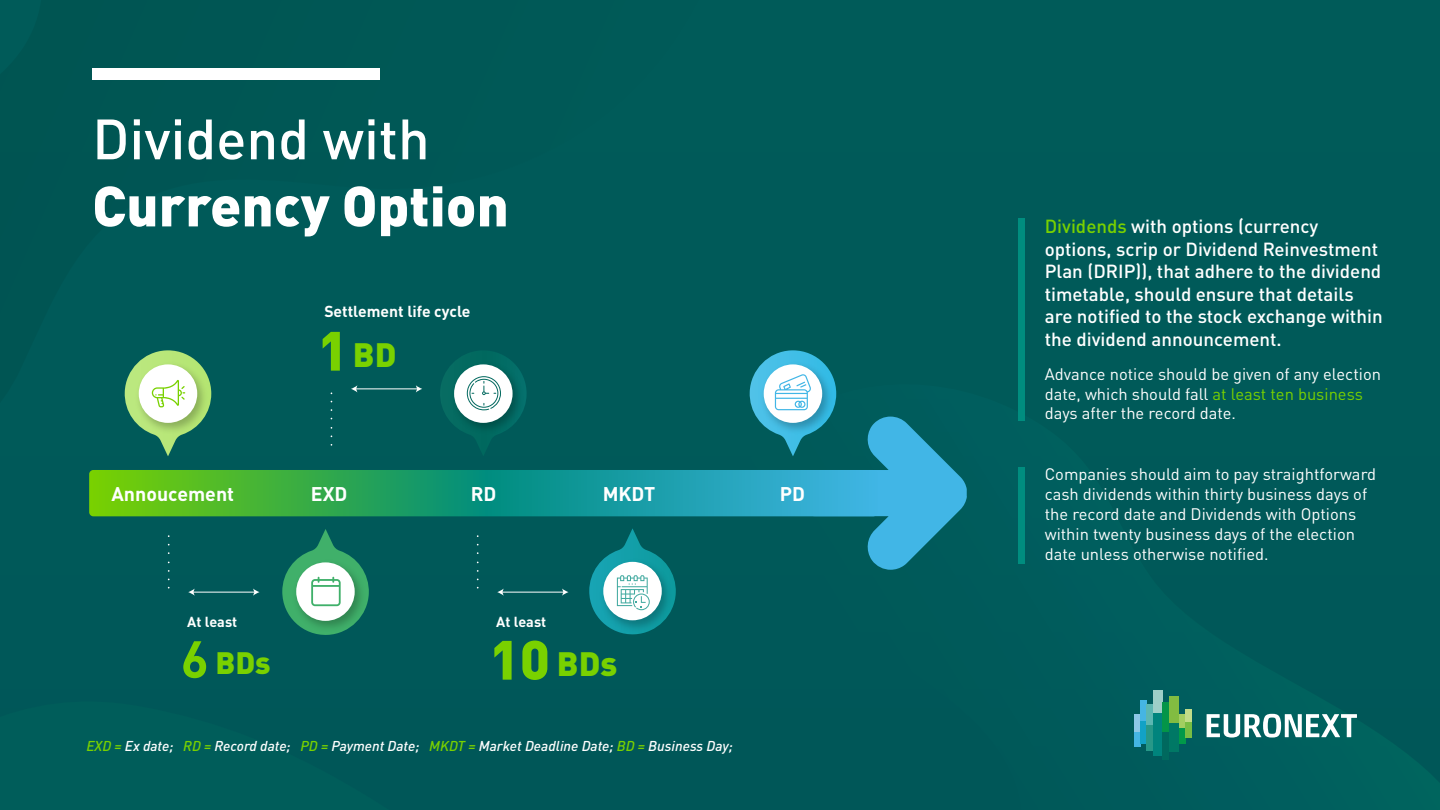
<style>
.page{position:relative;width:1440px;height:810px;background:#005a59}
.page>*{position:absolute;margin:0;border:0;box-sizing:border-box;transform-origin:0 0}
.t1{font:900 55.95px "DIN Pro";color:#fff}
.t2{font:500 55.95px "DIN Pro";color:#fff}
.t3{font:900 33.38px "DIN Pro";color:#79d100}
.t4{font:900 30.6px "DIN Pro";color:#79d100}
.t5{font:700 19.58px "DIN Pro";color:#fff}
.t6{font:500 18.75px/22.5px "DIN Pro";color:#fff}
.t7{font:16.5px/19.8px "DIN Pro";color:#fff}
.t8{font:700 15.75px "DIN Pro";color:#fff}
.t9{font:700 14.4px "DIN Pro";color:#fff}
.t10{font:italic 500 14.17px "DIN Pro";color:#fff}
.s1{font-size:54.45px}
.s2{color:#79d100}
</style>
<div class="page">
<div style="left:92px;top:68px;width:288px;height:12px;background:#fff"></div>
<svg style="left:1207px;top:714px;width:150px;height:24px"></svg>
<div style="left:1134px;top:714px;width:6px;height:18px;background:#8dc7e6"></div>
<div style="left:1134px;top:732px;width:6px;height:14px;background:#45b5e3"></div>
<div style="left:1140px;top:701px;width:7px;height:20px;background:#45b5e3"></div>
<div style="left:1140px;top:721px;width:7px;height:22px;background:#12a2c6"></div>
<div style="left:1147px;top:704px;width:6px;height:21px;background:#5cb7b2"></div>
<div style="left:1147px;top:725px;width:6px;height:26px;background:#279888"></div>
<div style="left:1153px;top:691px;width:10px;height:23px;background:#9ecfc8"></div>
<div style="left:1153px;top:714px;width:10px;height:42px;background:#00847d"></div>
<div style="left:1163px;top:702px;width:6px;height:30px;background:#049548"></div>
<div style="left:1163px;top:732px;width:6px;height:28px;background:#00695e"></div>
<div style="left:1169px;top:696px;width:10px;height:27px;background:#82bc41"></div>
<div style="left:1169px;top:723px;width:10px;height:28px;background:#007865"></div>
<div style="left:1179px;top:714px;width:6px;height:14px;background:#a2ce61"></div>
<div style="left:1179px;top:728px;width:6px;height:15px;background:#019949"></div>
<div style="left:1185px;top:710px;width:7px;height:13px;background:#c1dc89"></div>
<div style="left:1185px;top:723px;width:7px;height:15px;background:#78bd43"></div>
<div style="left:1018px;top:218px;width:7px;height:203px;background:#008d7f"></div>
<div style="left:1018px;top:467px;width:7px;height:97px;background:#008d7f"></div>
<svg style="left:89px;top:350px;width:878px;height:328px"></svg>
<h1 class="t2" style="left:92px;top:94px;width:339px">Dividend with</h1>
<h1 class="t1" style="left:92px;top:158px;width:418px">Currency Option</h1>
<p class="t8" style="left:324px;top:298px;width:148px">Settlement life cycle</p>
<h2 class="t3" style="left:318px;top:326px;width:80px"><span class="s1">1</span>BD</h2>
<p class="t5" style="left:111px;top:478px;width:124px">Annoucement</p>
<p class="t5" style="left:311px;top:478px;width:38px">EXD</p>
<p class="t9" style="left:187px;top:610px;width:51px">At least</p>
<h3 class="t4" style="left:215px;top:637px;width:57px">BDs</h3>
<p class="t5" style="left:471px;top:478px;width:27px">RD</p>
<p class="t5" style="left:603px;top:478px;width:54px">MKDT</p>
<p class="t5" style="left:780px;top:478px;width:27px">PD</p>
<p class="t9" style="left:496px;top:610px;width:51px">At least</p>
<h2 class="t3" style="left:489px;top:635px;width:129px"><span class="s1">10</span> BDs</h2>
<p class="t10" style="left:86px;top:734px;width:648px"><span class="s2">EXD =</span> Ex date; <span class="s2">RD =</span> Record date; <span class="s2">PD =</span> Payment Date; <span class="s2">MKDT =</span> Market Deadline Date; <span class="s2">BD =</span> Business Day;</p>
<p class="t6" style="left:1045px;top:213px;width:339px"><span class="s2">Dividends</span> with options (currency options, scrip or Dividend Reinvestment Plan (DRIP)), that adhere to the dividend timetable, should ensure that details are notified to the stock exchange within the dividend announcement.</p>
<p class="t7" style="left:1045px;top:362px;width:338px">Advance notice should be given of any election date, which should fall <span class="s2">at least ten business </span>days after the record date.</p>
<p class="t7" style="left:1045px;top:463px;width:333px">Companies should aim to pay straightforward cash dividends within thirty business days of the record date and Dividends with Options within twenty business days of the election date unless otherwise notified.</p>
</div>
